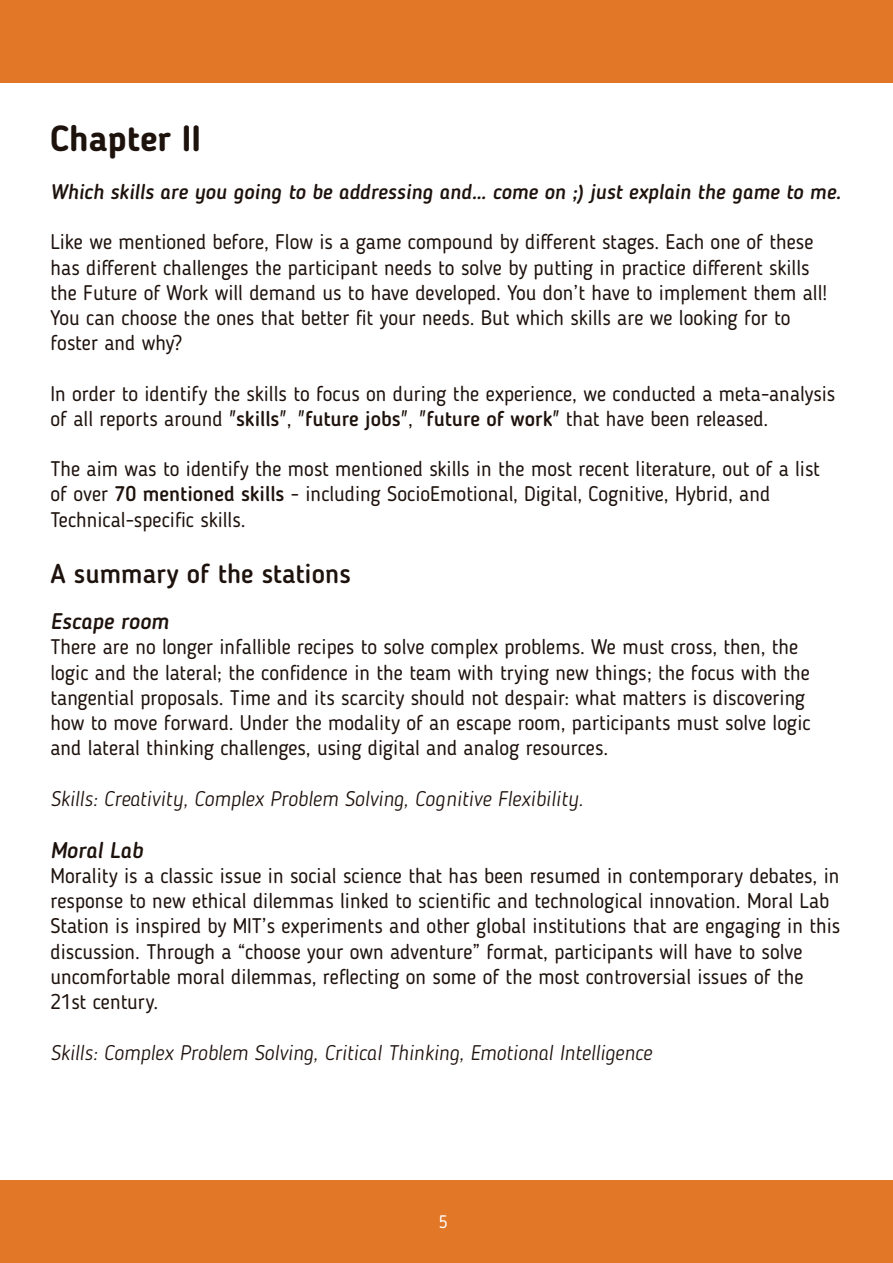
<style>
.page{position:relative;width:893px;height:1263px;background:#fff}
.page>*{position:absolute;margin:0;border:0;box-sizing:border-box;transform-origin:0 0}
.t1{font:700 36px "Blogger Sans";color:#1e120d}
.t2{font:500 27px "Blogger Sans";color:#1e120d}
.t3{font:italic 500 22.5px "Blogger Sans";color:#1e120d}
.t4{font:21px/25.2px "Blogger Sans";color:#1e120d}
.t5{font:italic 300 21px "Blogger Sans";color:#1e120d}
.t6{font:italic 500 21px "Blogger Sans";color:#1e120d}
.t7{font:18px "Blogger Sans";color:#fff}
.s1{font-weight:500}
</style>
<div class="page">
<div style="left:0;top:1181px;width:893px;height:82px;background:#e27728"></div>
<div style="left:0;top:0;width:893px;height:82px;background:#e27728"></div>
<h1 class="t1" style="left:50px;top:117px;width:152px">Chapter II</h1>
<p class="t6" style="left:50px;top:179px;width:792px">Which skills are you going to be addressing and… come on ;) just explain the game to me.</p>
<p class="t4" style="left:50px;top:229px;width:778px">Like we mentioned before, Flow is a game compound by different stages. Each one of these has different challenges the participant needs to solve by putting in practice different skills the Future of Work will demand us to have developed. You don’t have to implement them all!<br>You can choose the ones that better fit your needs. But which skills are we looking for to foster and why?</p>
<p class="t4" style="left:50px;top:381px;width:786px">In order to identify the skills to focus on during the experience, we conducted a meta-analysis of all reports around "<span class="s1">skills</span>", "<span class="s1">future jobs</span>", "<span class="s1">future of work</span>" that have been released.</p>
<p class="t4" style="left:50px;top:456px;width:771px">The aim was to identify the most mentioned skills in the most recent literature, out of a list of over <span class="s1">70 mentioned skills</span> - including SocioEmotional, Digital, Cognitive, Hybrid, and<br>Technical-specific skills.</p>
<p class="t2" style="left:50px;top:557px;width:302px">A summary of the stations</p>
<p class="t3" style="left:50px;top:608px;width:120px">Escape room</p>
<p class="t4" style="left:50px;top:634px;width:762px">There are no longer infallible recipes to solve complex problems. We must cross, then, the logic and the lateral; the confidence in the team with trying new things; the focus with the tangential proposals. Time and its scarcity should not despair: what matters is discovering how to move forward. Under the modality of an escape room, participants must solve logic and lateral thinking challenges, using digital and analog resources.</p>
<p class="t5" style="left:50px;top:786px;width:534px">Skills: Creativity, Complex Problem Solving, Cognitive Flexibility.</p>
<p class="t3" style="left:50px;top:836px;width:94px">Moral Lab</p>
<p class="t4" style="left:50px;top:863px;width:791px">Morality is a classic issue in social science that has been resumed in contemporary debates, in response to new ethical dilemmas linked to scientific and technological innovation. Moral Lab Station is inspired by MIT’s experiments and other global institutions that are engaging in this discussion. Through a “choose your own adventure” format, participants will have to solve uncomfortable moral dilemmas, reflecting on some of the most controversial issues of the 21st century.</p>
<p class="t5" style="left:50px;top:1040px;width:603px">Skills: Complex Problem Solving, Critical Thinking, Emotional Intelligence</p>
<p class="t7" style="left:439px;top:1211px;width:10px">5</p>
</div>
